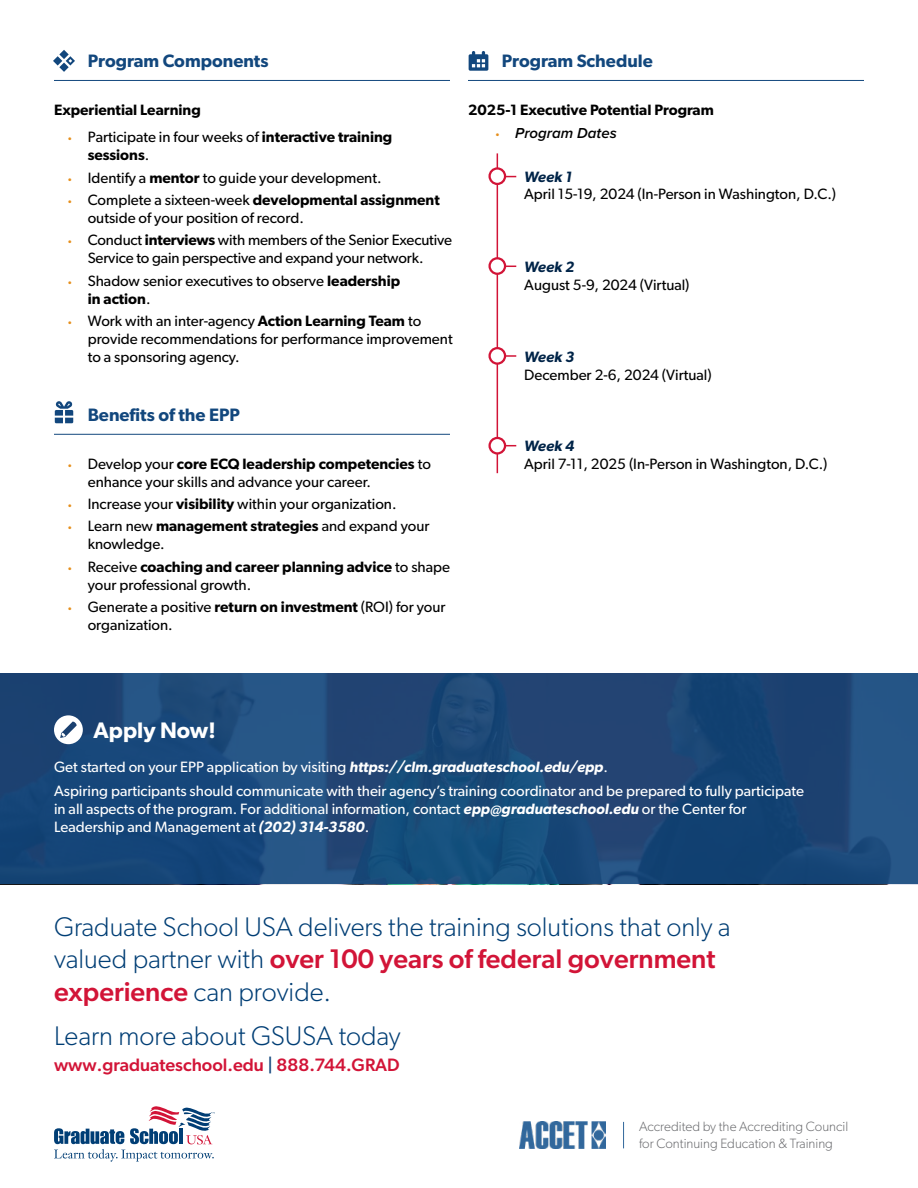
<style>
.page{position:relative;width:918px;height:1188px;background:#fff}
.page>*{position:absolute;margin:0;border:0;box-sizing:border-box;transform-origin:0 0}
.t1{font:300 27px/32.4px "Gibson";color:#003e75}
.t2{font:600 22.5px "Gibson";color:#fff}
.t3{font:600 18px "Gibson";color:#12477d}
.t4{font:500 18px "Gibson";color:#d21437}
.t5{font:15px/18px "Gibson";color:#000}
.t6{font:15px/24.8px "Gibson";color:#fff}
.t7{font:600 15px/18px "Gibson";color:#000}
.t8{font:italic 600 15px "Gibson";letter-spacing:-.005em;color:#002448}
.t9{font:italic 600 15px "Proxima Nova";color:#000}
.t10{font:300 13.5px/16.2px "Gibson";color:#6b6c6f}
.s1{font-family:"Proxima Nova";font-weight:300;font-size:13.5px;color:#e68f1c}
.s2{font-weight:400}
.s3{font-weight:600}
.s4{font-weight:300;font-style:normal;font-size:13.5px;color:#e68f1c}
.s5{font-weight:600;font-style:italic}
.s6{font-weight:500;color:#d21437}
.s7{color:#12477d}
</style>
<div class="page">
<svg style="left:506px;top:355px;width:10px;height:2px"></svg>
<svg style="left:0;top:674px;width:918px;height:210px;background:#1b4878"></svg>
<hr style="left:54px;top:80px;width:396px;height:1px;background:#12477d">
<hr style="left:54px;top:434px;width:396px;height:1px;background:#12477d">
<hr style="left:468px;top:80px;width:396px;height:1px;background:#12477d">
<svg style="left:469px;top:51px;width:19px;height:20px"></svg>
<svg style="left:55px;top:401px;width:18px;height:22px"></svg>
<svg style="left:53px;top:50px;width:22px;height:22px"></svg>
<svg style="left:54px;top:715px;width:29px;height:29px"></svg>
<hr style="left:497px;top:153px;width:1px;height:320px;background:#d21437">
<svg style="left:490px;top:168px;width:15px;height:16px"></svg>
<div style="left:488px;top:167px;width:18px;height:18px;border:2px solid #d21437;border-radius:50%"></div>
<svg style="left:490px;top:258px;width:15px;height:16px"></svg>
<div style="left:488px;top:257px;width:18px;height:18px;border:2px solid #d21437;border-radius:50%"></div>
<svg style="left:490px;top:348px;width:15px;height:16px"></svg>
<div style="left:488px;top:347px;width:18px;height:18px;border:2px solid #d21437;border-radius:50%"></div>
<svg style="left:490px;top:438px;width:15px;height:15px"></svg>
<div style="left:488px;top:437px;width:18px;height:18px;border:2px solid #d21437;border-radius:50%"></div>
<img style="left:519px;top:1122px;width:87px;height:26px">
<svg style="left:623px;top:1122px;width:1px;height:26px"></svg>
<svg style="left:54px;top:1106px;width:161px;height:56px"></svg>
<p class="t3" style="left:88px;top:50px;width:182px">Program Components</p>
<p class="t7" style="left:54px;top:101px;width:148px">Experiential Learning</p>
<p class="t7" style="left:88px;top:128px;width:306px;text-indent:-20px"><span class="s1">•</span> <span class="s2">Participate in four weeks of</span> interactive training sessions<span class="s2">.</span></p>
<p class="t5" style="left:68px;top:168px;width:316px"><span class="s1">•</span> Identify a <span class="s3">mentor</span> to guide your development.</p>
<p class="t5" style="left:88px;top:191px;width:354px;text-indent:-20px"><span class="s1">•</span> Complete a sixteen-week <span class="s3">developmental assignment </span>outside of your position of record.</p>
<p class="t5" style="left:68px;top:231px;width:386px;text-align:center"><span class="s1">•</span> Conduct <span class="s3">interviews</span> with members of the Senior Executive<br>Service to gain perspective and expand your network.</p>
<p class="t5" style="left:88px;top:271px;width:314px;text-indent:-20px"><span class="s1">•</span> Shadow senior executives to observe <span class="s3">leadership in action</span>.</p>
<p class="t5" style="left:88px;top:312px;width:366px;text-indent:-20px"><span class="s1">•</span> Work with an inter-agency <span class="s3">Action Learning Team</span> to provide recommendations for performance improvement to a sponsoring agency.</p>
<p class="t3" style="left:88px;top:404px;width:154px">Benefits of the EPP</p>
<p class="t5" style="left:88px;top:454px;width:345px;text-indent:-20px"><span class="s1">•</span> Develop your <span class="s3">core ECQ leadership competencies</span> to enhance your skills and advance your career.</p>
<p class="t5" style="left:68px;top:495px;width:331px"><span class="s1">•</span> Increase your <span class="s3">visibility</span> within your organization.</p>
<p class="t5" style="left:88px;top:517px;width:343px;text-indent:-20px"><span class="s1">•</span> Learn new <span class="s3">management strategies</span> and expand your knowledge.</p>
<p class="t5" style="left:88px;top:557px;width:364px;text-indent:-20px"><span class="s1">•</span> Receive <span class="s3">coaching and career planning advice</span> to shape your professional growth.</p>
<p class="t5" style="left:88px;top:598px;width:359px;text-indent:-20px"><span class="s1">•</span> Generate a positive <span class="s3">return on investment</span> (ROI) for your organization.</p>
<p class="t3" style="left:502px;top:50px;width:153px">Program Schedule</p>
<p class="t7" style="left:468px;top:101px;width:247px">2025-1 Executive Potential Program</p>
<p class="t9" style="left:495px;top:126px;width:123px"><span class="s4">•</span> Program Dates</p>
<p class="t8" style="left:524px;top:168px;width:49px">Week 1</p>
<p class="t5" style="left:524px;top:185px;width:313px">April 15-19, 2024 (In-Person in Washington, D.C.)</p>
<p class="t8" style="left:524px;top:258px;width:51px">Week 2</p>
<p class="t5" style="left:524px;top:275px;width:167px">August 5-9, 2024 (Virtual)</p>
<p class="t8" style="left:524px;top:348px;width:51px">Week 3</p>
<p class="t5" style="left:524px;top:365px;width:189px">December 2-6, 2024 (Virtual)</p>
<p class="t8" style="left:524px;top:437px;width:51px">Week 4</p>
<p class="t5" style="left:524px;top:454px;width:305px">April 7-11, 2025 (In-Person in Washington, D.C.)</p>
<h2 class="t2" style="left:94px;top:716px;width:124px">Apply Now!</h2>
<p class="t6" style="left:54px;top:754px;width:752px">Get started on your EPP application by visiting <span class="s5">https://clm.graduateschool.edu/epp</span>.<br>Aspiring participants should communicate with their agency’s training coordinator and be prepared to fully participate</p>
<p class="t6" style="left:54px;top:800px;width:694px;line-height:18px">in all aspects of the program. For additional information, contact <span class="s5">epp@graduateschool.edu</span> or the Center for<br>Leadership and Management at <span class="s5">(202) 314-3580</span>.</p>
<h1 class="t1" style="left:54px;top:910px;width:678px">Graduate School USA delivers the training solutions that only a valued partner with <span class="s6">over 100 years of federal government experience</span> can provide.</h1>
<h1 class="t1" style="left:54px;top:1020px;width:348px">Learn more about GSUSA today</h1>
<p class="t4" style="left:54px;top:1054px;width:347px">www.graduateschool.edu <span class="s7">|</span> 888.744.GRAD</p>
<p class="t10" style="left:639px;top:1118px;width:211px">Accredited by the Accrediting Council for Continuing Education &amp; Training</p>
</div>
